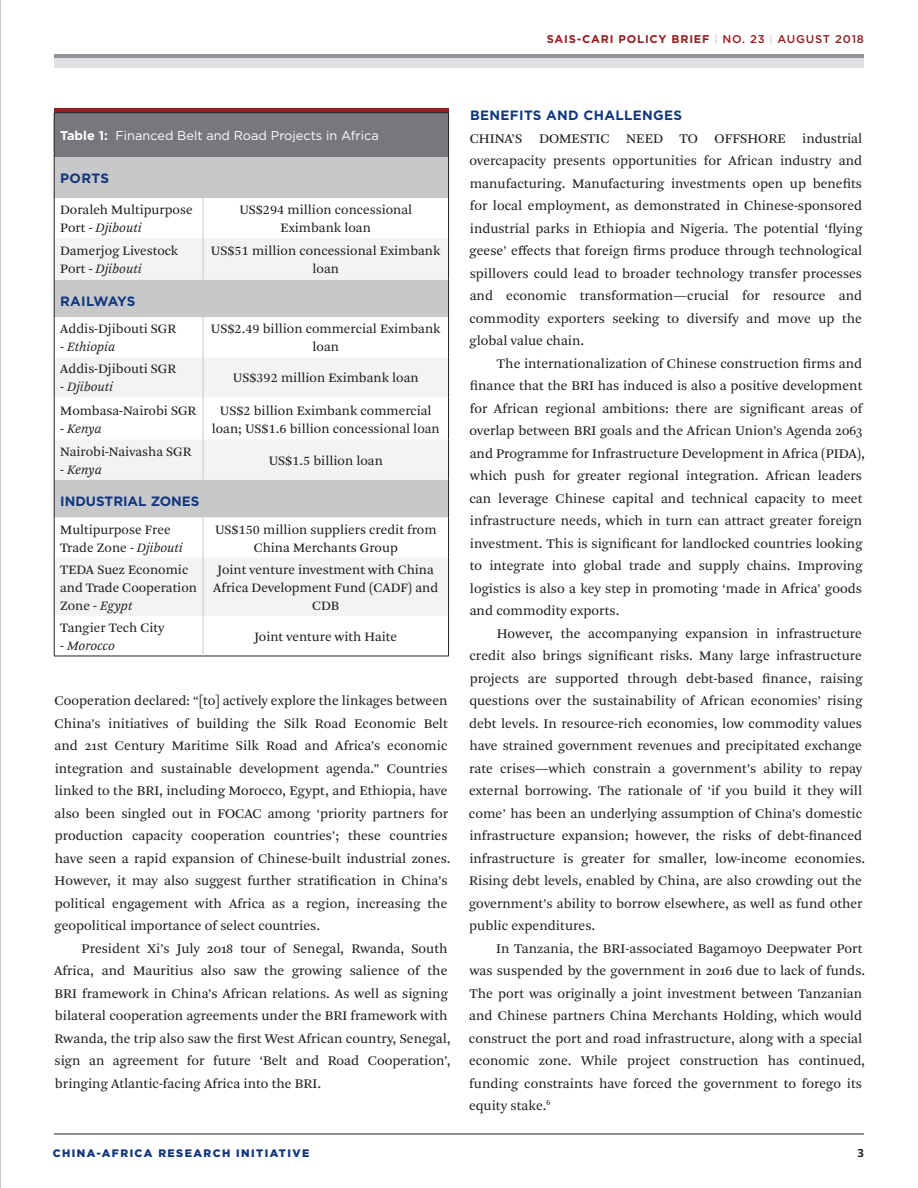
<style>
.page{position:relative;width:918px;height:1188px;background:#fff}
.page>*{position:absolute;margin:0;border:0;box-sizing:border-box;transform-origin:0 0}
.Body{font:13.8px/22.5px "Arnhem Pro Blond";color:#231f20}
.Body__No_Indent{font:13.8px/22.5px "Arnhem Pro Blond";color:#231f20;text-align:justify}
.t1{font:13.5px/18px "Arnhem Pro Blond";color:#231f20;text-align:center}
.t2{font:italic 13.5px "Arnhem Pro Blond";color:#231f20}
.Head_2{font:700 13.5px "Gotham";letter-spacing:.025em;color:#11367e}
.Head_2-2{font:700 13.5px "Gotham";color:#11367e}
.Head_2-3{font:700 13.5px "Gotham";letter-spacing:-.01em;color:#11367e}
.t3{font:12.75px "Gotham";color:#fff}
.t4{font:700 11.25px "Gotham";letter-spacing:.07em;color:#981b1f}
.t5{font:700 11.25px "Open Sans";color:#231f20}
.t6{font:900 10.8px "Gotham";letter-spacing:.13em;color:#11367e}
.s1{font-weight:100}
.s2{font-weight:500}
.s3{font-weight:700}
.s4{font-style:italic}
.s5{font-style:normal}
</style>
<div class="page">
<div style="left:54px;top:54px;width:810px;height:14px;background:#e1e2e4"></div>
<hr style="left:54px;top:54px;width:810px;height:3px;background:#a8a9ad">
<hr style="left:54px;top:1134px;width:810px;height:1px;background:#231f20">
<hr style="left:0;top:0;width:1px;height:1188px;background:#231f20">
<hr style="left:54px;top:108px;width:395px;height:4px;background:#981b1f">
<div style="left:54px;top:113px;width:395px;height:44px;background:#76787b"></div>
<div style="left:55px;top:157px;width:393px;height:41px;background:#c7c8ca"></div>
<svg style="left:55px;top:238px;width:393px;height:378px;fill:#f2f3f4"></svg>
<svg style="left:55px;top:616px;width:393px;height:40px"></svg>
<hr style="left:54px;top:656px;width:149px;height:1px;background:#231f20">
<hr style="left:203px;top:656px;width:246px;height:1px;background:#231f20">
<hr style="left:54px;top:317px;width:1px;height:40px;background:#231f20">
<hr style="left:54px;top:357px;width:1px;height:40px;background:#231f20">
<hr style="left:54px;top:397px;width:1px;height:43px;background:#231f20">
<hr style="left:54px;top:440px;width:1px;height:40px;background:#231f20">
<hr style="left:54px;top:480px;width:1px;height:38px;background:#231f20">
<hr style="left:54px;top:518px;width:1px;height:40px;background:#231f20">
<hr style="left:54px;top:558px;width:1px;height:58px;background:#231f20">
<hr style="left:54px;top:616px;width:1px;height:40px;background:#231f20">
<hr style="left:203px;top:198px;width:1px;height:40px;background:#c7c8ca">
<hr style="left:203px;top:238px;width:1px;height:42px;background:#c7c8ca">
<hr style="left:203px;top:317px;width:1px;height:40px;background:#c7c8ca">
<hr style="left:203px;top:357px;width:1px;height:40px;background:#c7c8ca">
<hr style="left:203px;top:397px;width:1px;height:43px;background:#c7c8ca">
<hr style="left:203px;top:440px;width:1px;height:40px;background:#c7c8ca">
<hr style="left:203px;top:518px;width:1px;height:40px;background:#c7c8ca">
<hr style="left:203px;top:558px;width:1px;height:58px;background:#c7c8ca">
<hr style="left:203px;top:616px;width:1px;height:40px;background:#c7c8ca">
<hr style="left:54px;top:112px;width:149px;height:1px;background:#231f20">
<hr style="left:54px;top:113px;width:1px;height:44px;background:#231f20">
<hr style="left:203px;top:112px;width:246px;height:1px;background:#231f20">
<hr style="left:448px;top:113px;width:1px;height:44px;background:#231f20">
<hr style="left:54px;top:157px;width:1px;height:41px;background:#231f20">
<hr style="left:448px;top:157px;width:1px;height:41px;background:#231f20">
<hr style="left:54px;top:198px;width:1px;height:40px;background:#231f20">
<hr style="left:448px;top:198px;width:1px;height:40px;background:#231f20">
<hr style="left:54px;top:280px;width:1px;height:37px;background:#231f20">
<hr style="left:448px;top:280px;width:1px;height:37px;background:#231f20">
<hr style="left:448px;top:317px;width:1px;height:40px;background:#231f20">
<hr style="left:448px;top:357px;width:1px;height:40px;background:#231f20">
<hr style="left:448px;top:397px;width:1px;height:43px;background:#231f20">
<hr style="left:448px;top:440px;width:1px;height:40px;background:#231f20">
<hr style="left:448px;top:480px;width:1px;height:38px;background:#231f20">
<hr style="left:448px;top:518px;width:1px;height:40px;background:#231f20">
<hr style="left:448px;top:558px;width:1px;height:58px;background:#231f20">
<hr style="left:448px;top:616px;width:1px;height:40px;background:#231f20">
<hr style="left:54px;top:238px;width:1px;height:42px;background:#231f20">
<hr style="left:448px;top:238px;width:1px;height:42px;background:#231f20">
<p class="t4" style="left:547px;top:31px;width:319px">SAIS-CARI POLICY BRIEF <span class="s1">|</span> <span class="s2">NO. 23</span> <span class="s1">|</span> <span class="s2">AUGUST 2018</span></p>
<p class="t3" style="left:60px;top:127px;width:320px"><span class="s3">Table 1:</span> Financed Belt and Road Projects in Africa</p>
<p class="Head_2" style="left:60px;top:169px;width:50px">PORTS</p>
<p class="t1" style="left:60px;top:201px;width:134px;text-align:left">Doraleh Multipurpose<br>Port <span class="s4">- Djibouti</span></p>
<p class="t1" style="left:239px;top:201px;width:174px">US$294 million concessional<br>Eximbank loan</p>
<p class="t1" style="left:60px;top:242px;width:120px;text-align:left">Damerjog Livestock<br>Port <span class="s4">- Djibouti</span></p>
<p class="t1" style="left:211px;top:242px;width:231px">US$51 million concessional Eximbank loan</p>
<p class="Head_2-3" style="left:60px;top:292px;width:77px">RAILWAYS</p>
<p class="t1" style="left:60px;top:320px;width:117px">Addis-Djibouti SGR</p>
<p class="t2" style="left:60px;top:338px;width:57px">- Ethiopia</p>
<p class="t1" style="left:211px;top:320px;width:231px">US$2.49 billion commercial Eximbank loan</p>
<p class="t1" style="left:60px;top:360px;width:117px">Addis-Djibouti SGR</p>
<p class="t2" style="left:60px;top:378px;width:55px"><span class="s5">-</span> Djibouti</p>
<p class="t1" style="left:60px;top:401px;width:138px">Mombasa-Nairobi SGR</p>
<p class="t2" style="left:60px;top:420px;width:43px"><span class="s5">-</span> Kenya</p>
<p class="t1" style="left:60px;top:443px;width:133px">Nairobi-Naivasha SGR</p>
<p class="t2" style="left:60px;top:461px;width:43px"><span class="s5">-</span> Kenya</p>
<p class="t1" style="left:233px;top:369px;width:187px">US$392 million Eximbank loan</p>
<p class="t1" style="left:212px;top:401px;width:229px">US$2 billion Eximbank commercial loan; US$1.6 billion concessional loan</p>
<p class="t1" style="left:269px;top:452px;width:116px">US$1.5 billion loan</p>
<p class="Head_2-2" style="left:60px;top:492px;width:141px">INDUSTRIAL ZONES</p>
<p class="t1" style="left:60px;top:521px;width:124px;text-align:left">Multipurpose Free<br>Trade Zone <span class="s4">- Djibouti</span></p>
<p class="t1" style="left:215px;top:521px;width:223px">US$150 million suppliers credit from<br>China Merchants Group</p>
<p class="t1" style="left:60px;top:561px;width:138px;text-align:left">TEDA Suez Economic and Trade Cooperation<br>Zone <span class="s4">- Egypt</span></p>
<p class="t1" style="left:213px;top:561px;width:227px">Joint venture investment with China<br>Africa Development Fund (CADF) and<br>CDB</p>
<p class="t1" style="left:60px;top:619px;width:106px">Tangier Tech City</p>
<p class="t2" style="left:60px;top:637px;width:56px">- Morocco</p>
<p class="t1" style="left:254px;top:628px;width:144px">Joint venture with Haite</p>
<p class="Body" style="left:54px;top:689px;width:398px">Cooperation declared: “[to] actively explore the linkages between China’s initiatives of building the Silk Road Economic Belt and 21st Century Maritime Silk Road and Africa’s economic integration and sustainable development agenda.” Countries linked to the BRI, including Morocco, Egypt, and Ethiopia, have also been singled out in FOCAC among ‘priority partners for production capacity cooperation countries’; these countries have seen a rapid expansion of Chinese-built industrial zones.<br>However, it may also suggest further stratification in China’s political engagement with Africa as a region, increasing the geopolitical importance of select countries.</p>
<p class="Body" style="left:54px;top:937px;width:398px;text-indent:28px">President Xi’s July 2018 tour of Senegal, Rwanda, South Africa, and Mauritius also saw the growing salience of the BRI framework in China’s African relations. As well as signing bilateral cooperation agreements under the BRI framework with Rwanda, the trip also saw the first West African country, Senegal, sign an agreement for future ‘Belt and Road Cooperation’, bringing Atlantic-facing Africa into the BRI.</p>
<p class="Head_2" style="left:470px;top:106px;width:214px">BENEFITS AND CHALLENGES</p>
<p class="Body__No_Indent" style="left:469px;top:127px;width:395px">CHINA’S DOMESTIC NEED TO OFFSHORE industrial overcapacity presents opportunities for African industry and manufacturing. Manufacturing investments open up benefits for local employment, as demonstrated in Chinese-sponsored industrial parks in Ethiopia and Nigeria. The potential ‘flying geese’ effects that foreign firms produce through technological spillovers could lead to broader technology transfer processes and economic transformation—crucial for resource and commodity exporters seeking to diversify and move up the global value chain.</p>
<p class="Body" style="left:469px;top:352px;width:397px;text-indent:27px">The internationalization of Chinese construction firms and finance that the BRI has induced is also a positive development for African regional ambitions: there are significant areas of overlap between BRI goals and the African Union’s Agenda 2063 and Programme for Infrastructure Development in Africa (PIDA), which push for greater regional integration. African leaders can leverage Chinese capital and technical capacity to meet infrastructure needs, which in turn can attract greater foreign investment. This is significant for landlocked countries looking to integrate into global trade and supply chains. Improving logistics is also a key step in promoting ‘made in Africa’ goods and commodity exports.</p>
<p class="Body" style="left:469px;top:622px;width:398px;text-indent:28px">However, the accompanying expansion in infrastructure credit also brings significant risks. Many large infrastructure projects are supported through debt-based finance, raising questions over the sustainability of African economies’ rising debt levels. In resource-rich economies, low commodity values have strained government revenues and precipitated exchange rate crises—which constrain a government’s ability to repay external borrowing. The rationale of ‘if you build it they will come’ has been an underlying assumption of China’s domestic infrastructure expansion; however, the risks of debt-financed infrastructure is greater for smaller, low-income economies.<br>Rising debt levels, enabled by China, are also crowding out the government’s ability to borrow elsewhere, as well as fund other public expenditures.</p>
<p class="Body" style="left:469px;top:937px;width:398px;text-indent:27px">In Tanzania, the BRI-associated Bagamoyo Deepwater Port was suspended by the government in 2016 due to lack of funds.<br>The port was originally a joint investment between Tanzanian and Chinese partners China Merchants Holding, which would construct the port and road infrastructure, along with a special economic zone. While project construction has continued, funding constraints have forced the government to forego its equity stake.<sup>6</sup></p>
<p class="t6" style="left:53px;top:1146px;width:258px">CHINA-AFRICA RESEARCH INITIATIVE</p>
<p class="t5" style="left:858px;top:1145px;width:8px">3</p>
</div>
